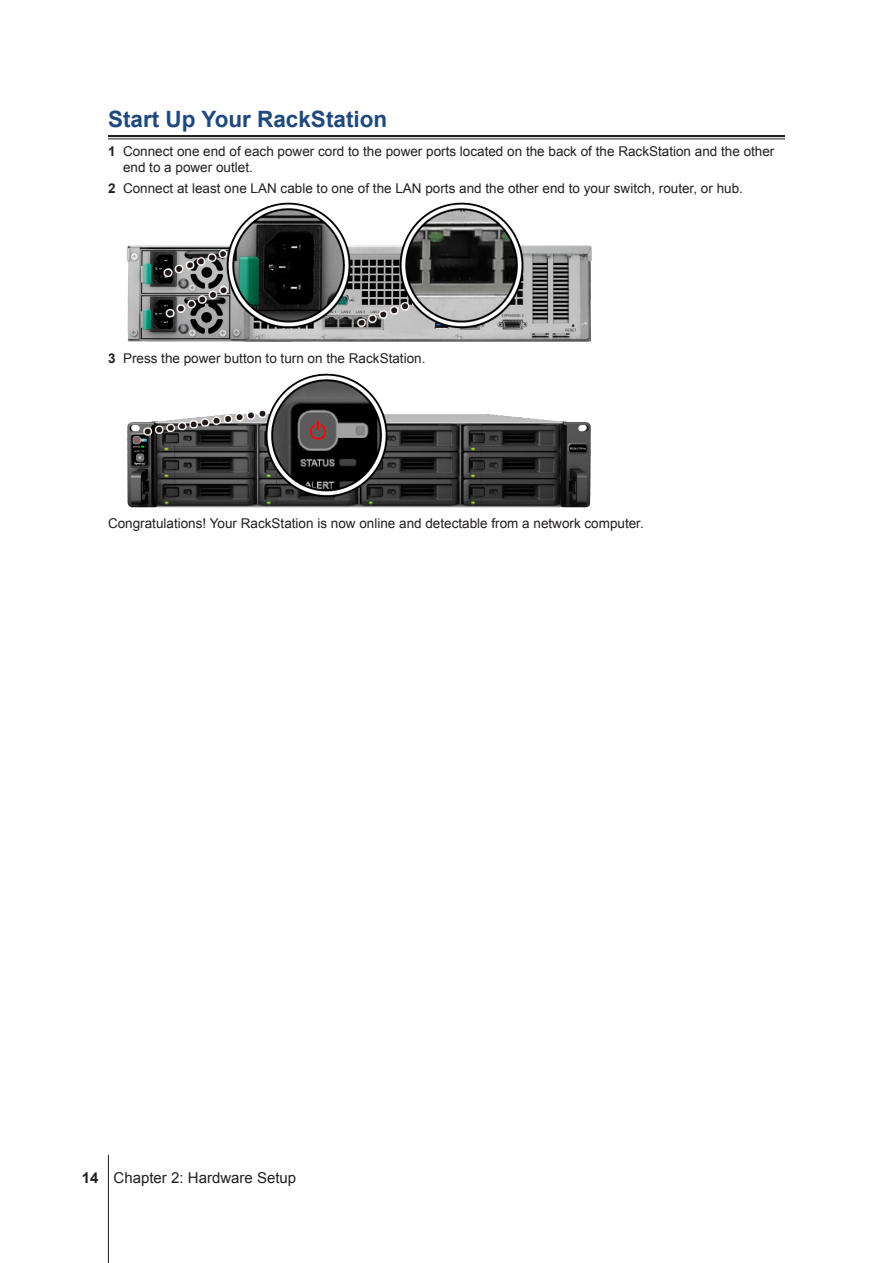
<style>
.page{position:relative;width:893px;height:1263px;background:#fff}
.page>*{position:absolute;margin:0;border:0;box-sizing:border-box;transform-origin:0 0}
.H2-underline{font:700 22.5px "Arial";color:#1f497d}
.t1{font:15px "Arial";color:#231f20}
.Body-sidebar{font:13.5px/16.2px "Arial";color:#231f20}
.s1{font-weight:700}
</style>
<div class="page">
<hr style="left:108px;top:1155px;width:1px;height:108px;background:#231f20">
<hr style="left:108px;top:135px;width:677px;height:2px;background:#231f20">
<hr style="left:108px;top:139px;width:677px;height:1px;background:#231f20">
<img style="left:127px;top:202px;width:465px;height:140px">
<img style="left:127px;top:373px;width:464px;height:135px">
<p class="H2-underline" style="left:108px;top:104px;width:281px">Start Up Your RackStation</p>
<p class="Body-sidebar" style="left:123px;top:143px;width:653px;text-indent:-15px"><span class="s1">1</span> Connect one end of each power cord to the power ports located on the back of the RackStation and the other end to a power outlet.</p>
<p class="Body-sidebar" style="left:108px;top:180px;width:636px"><span class="s1">2</span> Connect at least one LAN cable to one of the LAN ports and the other end to your switch, router, or hub.</p>
<p class="Body-sidebar" style="left:108px;top:350px;width:319px"><span class="s1">3</span> Press the power button to turn on the RackStation.</p>
<p class="Body-sidebar" style="left:108px;top:515px;width:537px">Congratulations! Your RackStation is now online and detectable from a network computer.</p>
<p class="t1" style="left:82px;top:1168px;width:216px"><span class="s1">14</span> Chapter 2: Hardware Setup</p>
</div>
